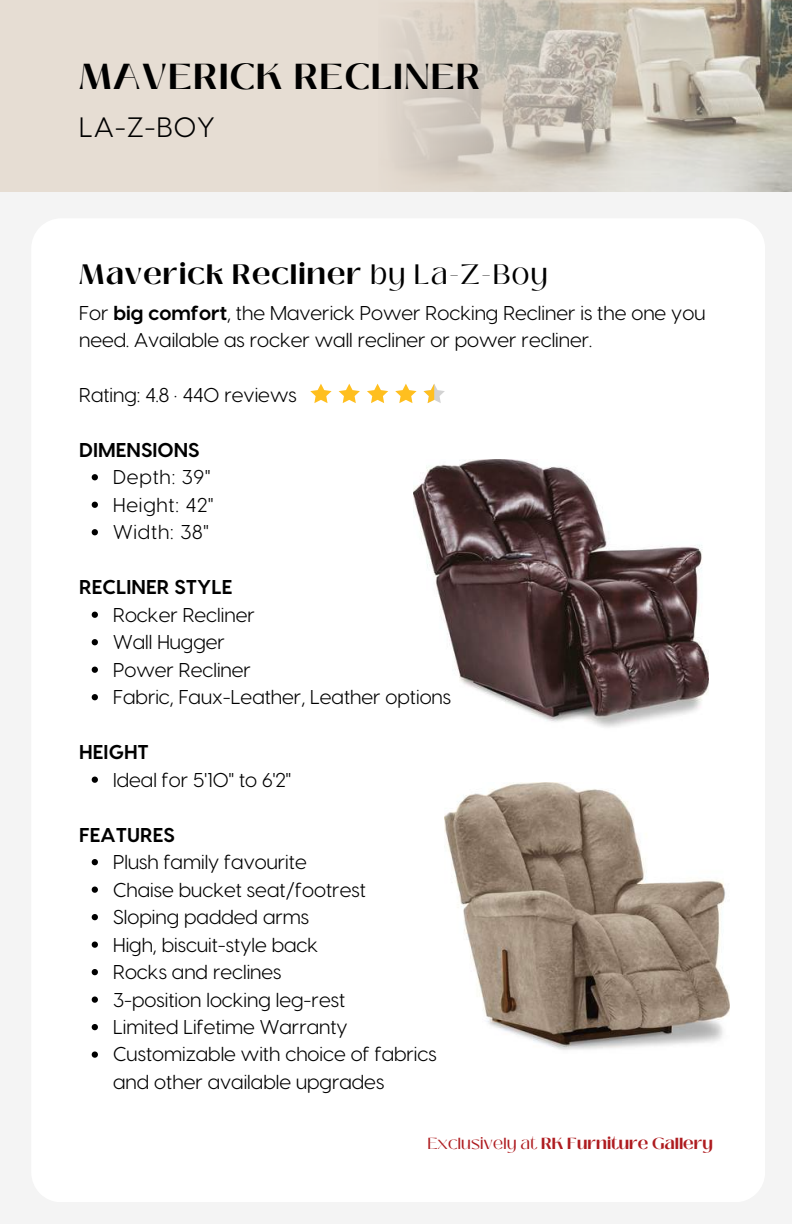
<style>
.page{position:relative;width:792px;height:1224px;background:#f4f4f4}
.page>*{position:absolute;margin:0;border:0;box-sizing:border-box;transform-origin:0 0}
.t1{font:700 36px "Black Mango";letter-spacing:.04em;color:#000}
.t2{font:700 28px "Black Mango";letter-spacing:.04em;color:#000}
.t3{font:28px "Visby CF";color:#000}
.t4{font:20px/27.4px "Visby CF";color:#000}
.t5{font:700 20px "Visby CF";color:#000}
.t6{font:20px/27.4px "Visby CF";letter-spacing:.04em;color:#000}
.t7{font:700 16px "Black Mango";color:#ae1b1f}
.s1{font-weight:400}
.s2{font-weight:700}
</style>
<div class="page">
<div style="left:0;top:0;width:377px;height:192px;background:#e6ddd3"></div>
<div style="left:32px;top:219px;width:733px;height:983px;background:#fff"></div>
<img style="left:413px;top:460px;width:296px;height:273px">
<img style="left:444px;top:782px;width:285px;height:272px">
<svg style="left:92px;top:474px;width:6px;height:6px"></svg>
<svg style="left:92px;top:502px;width:6px;height:6px"></svg>
<svg style="left:92px;top:529px;width:6px;height:6px"></svg>
<svg style="left:92px;top:612px;width:6px;height:6px"></svg>
<svg style="left:92px;top:639px;width:6px;height:6px"></svg>
<svg style="left:92px;top:667px;width:6px;height:6px"></svg>
<svg style="left:92px;top:694px;width:6px;height:6px"></svg>
<svg style="left:92px;top:777px;width:6px;height:6px"></svg>
<svg style="left:92px;top:859px;width:6px;height:6px"></svg>
<svg style="left:92px;top:887px;width:6px;height:6px"></svg>
<svg style="left:92px;top:914px;width:6px;height:6px"></svg>
<svg style="left:92px;top:942px;width:6px;height:6px"></svg>
<svg style="left:92px;top:969px;width:6px;height:6px"></svg>
<svg style="left:92px;top:997px;width:6px;height:6px"></svg>
<svg style="left:92px;top:1024px;width:6px;height:6px"></svg>
<svg style="left:92px;top:1051px;width:6px;height:7px"></svg>
<svg style="left:310px;top:384px;width:22px;height:19px"></svg>
<svg style="left:339px;top:384px;width:21px;height:19px"></svg>
<svg style="left:367px;top:384px;width:21px;height:19px"></svg>
<svg style="left:395px;top:384px;width:22px;height:19px"></svg>
<svg style="left:424px;top:384px;width:21px;height:19px"></svg>
<svg style="left:377px;top:0;width:415px;height:192px;background:#c8c1b6"></svg>
<h1 class="t1" style="left:79px;top:49px;width:403px">MAVERICK RECLINER</h1>
<h2 class="t3" style="left:79px;top:108px;width:137px">LA-Z-BOY</h2>
<h2 class="t2" style="left:79px;top:253px;width:470px">Maverick Recliner <span class="s1">by La-Z-Boy</span></h2>
<p class="t4" style="left:79px;top:298px;width:628px">For <span class="s2">big comfort</span>, the Maverick Power Rocking Recliner is the one you need. Available as rocker wall recliner or power recliner.</p>
<p class="t4" style="left:79px;top:380px;width:219px">Rating: 4.8 · 440 reviews</p>
<p class="t5" style="left:79px;top:436px;width:122px">DIMENSIONS</p>
<p class="t6" style="left:113px;top:462px;width:102px">Depth: 39"<br>Height: 42"<br>Width: 38"</p>
<p class="t5" style="left:79px;top:574px;width:155px">RECLINER STYLE</p>
<p class="t4" style="left:113px;top:600px;width:340px">Rocker Recliner<br>Wall Hugger<br>Power Recliner<br>Fabric, Faux-Leather, Leather options</p>
<p class="t5" style="left:79px;top:739px;width:71px">HEIGHT</p>
<p class="t4" style="left:113px;top:765px;width:179px">Ideal for 5'10" to 6'2"</p>
<p class="t5" style="left:79px;top:821px;width:97px">FEATURES</p>
<p class="t4" style="left:113px;top:847px;width:325px">Plush family favourite<br>Chaise bucket seat/footrest<br>Sloping padded arms<br>High, biscuit-style back<br>Rocks and reclines<br>3-position locking leg-rest<br>Limited Lifetime Warranty<br>Customizable with choice of fabrics and other available upgrades</p>
<p class="t7" style="left:428px;top:1131px;width:287px"><span class="s1">Exclusively at</span> RK Furniture Gallery</p>
</div>
